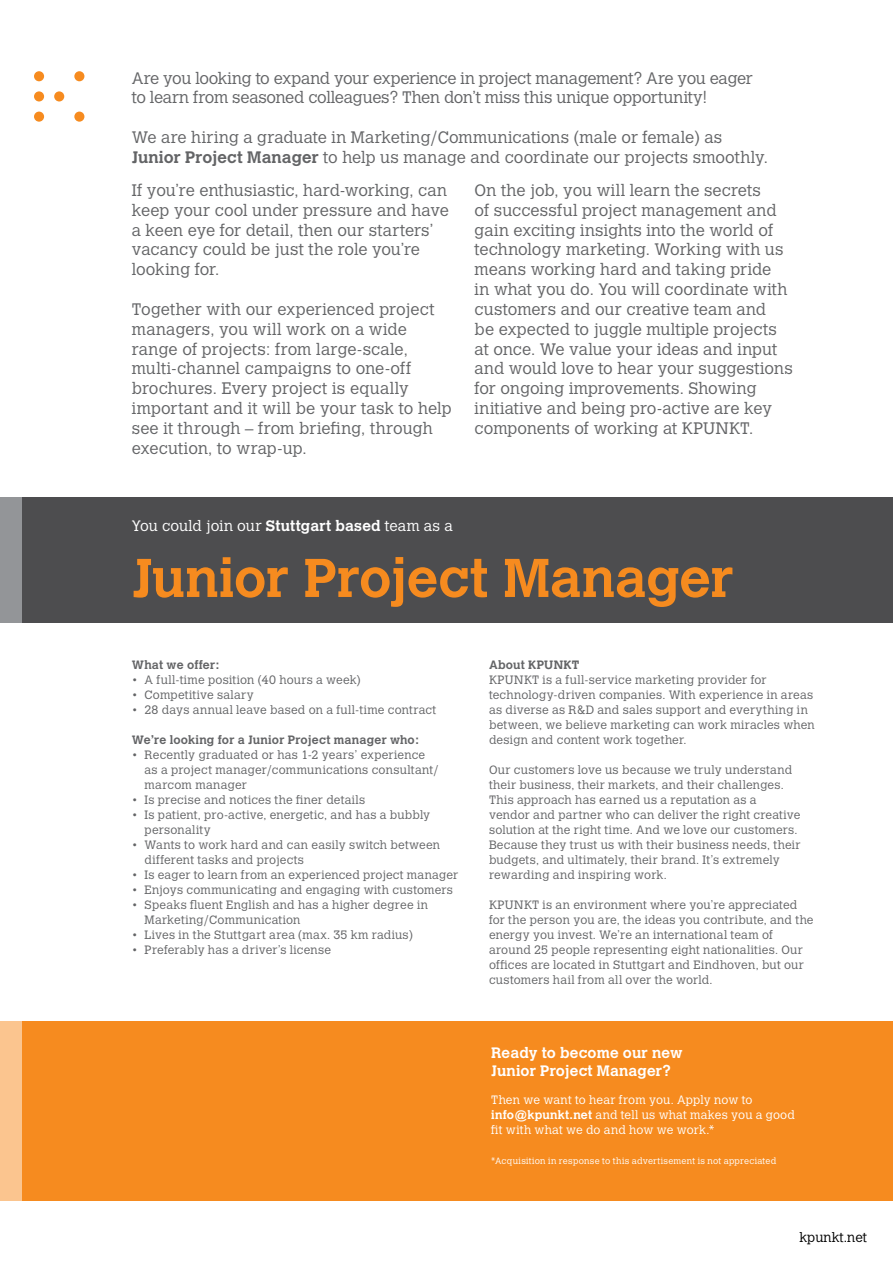
<style>
.page{position:relative;width:893px;height:1263px;background:#fff}
.page>*{position:absolute;margin:0;border:0;box-sizing:border-box;transform-origin:0 0}
.t1{font:700 54px "Calvert";letter-spacing:-.005em;color:#f68b1f}
.t2{font:300 16.5px/19.8px "Calvert";color:#636466}
.t3{font:700 15px/18px "Calvert";letter-spacing:.01em;color:#fff}
.t4{font:300 15px "Calvert";color:#fff}
.t5{font:300 13.5px "Calvert";color:#000}
.t6{font:300 12px/15px "Calvert";letter-spacing:.02em;color:#636466}
.t7{font:300 12px/15px "Calvert";letter-spacing:.005em;color:#fff}
.t8{font:700 12px "Calvert";letter-spacing:.015em;color:#636466}
.t9{font:300 9px "Calvert";letter-spacing:.025em;color:#fff}
.s1{font-weight:700}
</style>
<div class="page">
<div style="left:21px;top:1022px;width:872px;height:179px;background:#f68b1f"></div>
<div style="left:0;top:497px;width:893px;height:126px;background:#4d4d4f"></div>
<div style="left:0;top:497px;width:21px;height:126px;background:#939598"></div>
<div style="left:0;top:1022px;width:21px;height:179px;background:#fbc58f"></div>
<div style="left:34px;top:71px;width:10px;height:10px;background:#f68b1f;border-radius:50%"></div>
<div style="left:34px;top:91px;width:10px;height:10px;background:#f68b1f;border-radius:50%"></div>
<div style="left:34px;top:112px;width:10px;height:10px;background:#f68b1f;border-radius:50%"></div>
<div style="left:54px;top:91px;width:10px;height:10px;background:#f68b1f;border-radius:50%"></div>
<div style="left:74px;top:71px;width:10px;height:10px;background:#f68b1f;border-radius:50%"></div>
<div style="left:74px;top:112px;width:10px;height:10px;background:#f68b1f;border-radius:50%"></div>
<h2 class="t2" style="left:132px;top:68px;width:622px">Are you looking to expand your experience in project management? Are you eager to learn from seasoned colleagues? Then don’t miss this unique opportunity!</h2>
<h2 class="t2" style="left:132px;top:128px;width:637px">We are hiring a graduate in Marketing/Communications (male or female) as<br><span class="s1">Junior Project Manager</span> to help us manage and coordinate our projects smoothly.</h2>
<h2 class="t2" style="left:132px;top:181px;width:318px">If you’re enthusiastic, hard-working, can keep your cool under pressure and have a keen eye for detail, then our starters’ vacancy could be just the role you’re looking for.</h2>
<p class="t2" style="left:132px;top:299px;width:321px">Together with our experienced project managers, you will work on a wide range of projects: from large-scale, multi-channel campaigns to one-off brochures. Every project is equally important and it will be your task to help see it through – from briefing, through execution, to wrap-up.</p>
<p class="t2" style="left:475px;top:181px;width:320px">On the job, you will learn the secrets<br>of successful project management and gain exciting insights into the world of technology marketing. Working with us means working hard and taking pride<br>in what you do. You will coordinate with customers and our creative team and<br>be expected to juggle multiple projects at once. We value your ideas and input and would love to hear your suggestions for ongoing improvements. Showing initiative and being pro-active are key components of working at KPUNKT.</p>
<p class="t4" style="left:132px;top:517px;width:322px">You could join our <span class="s1">Stuttgart based</span> team as a</p>
<h1 class="t1" style="left:132px;top:544px;width:603px">Junior Project Manager</h1>
<p class="t8" style="left:132px;top:657px;width:89px">What we offer:</p>
<p class="t6" style="left:132px;top:673px;width:230px">• A full-time position (40 hours a week)</p>
<p class="t6" style="left:132px;top:688px;width:123px">• Competitive salary</p>
<p class="t6" style="left:132px;top:703px;width:306px">• 28 days annual leave based on a full-time contract</p>
<p class="t8" style="left:132px;top:732px;width:289px">We’re looking for a Junior Project manager who:</p>
<p class="t6" style="left:145px;top:748px;width:295px;text-indent:-13px">• Recently graduated or has 1-2 years’ experience as a project manager/communications consultant/ marcom manager</p>
<p class="t6" style="left:132px;top:793px;width:235px">• Is precise and notices the finer details</p>
<p class="t6" style="left:145px;top:808px;width:287px;text-indent:-13px">• Is patient, pro-active, energetic, and has a bubbly personality</p>
<p class="t6" style="left:145px;top:838px;width:297px;text-indent:-13px">• Wants to work hard and can easily switch between different tasks and projects</p>
<p class="t6" style="left:132px;top:868px;width:328px">• Is eager to learn from an experienced project manager</p>
<p class="t6" style="left:132px;top:883px;width:323px">• Enjoys communicating and engaging with customers</p>
<p class="t6" style="left:145px;top:898px;width:285px;text-indent:-13px">• Speaks fluent English and has a higher degree in<br>Marketing/Communication</p>
<p class="t6" style="left:132px;top:928px;width:283px">• Lives in the Stuttgart area (max. 35 km radius)</p>
<p class="t6" style="left:132px;top:943px;width:201px">• Preferably has a driver’s license</p>
<p class="t8" style="left:489px;top:657px;width:92px">About KPUNKT</p>
<p class="t6" style="left:489px;top:673px;width:327px">KPUNKT is a full-service marketing provider for technology-driven companies. With experience in areas as diverse as R&amp;D and sales support and everything in between, we believe marketing can work miracles when design and content work together.</p>
<p class="t6" style="left:489px;top:763px;width:313px">Our customers love us because we truly understand their business, their markets, and their challenges.<br>This approach has earned us a reputation as a<br>vendor and partner who can deliver the right creative solution at the right time. And we love our customers.<br>Because they trust us with their business needs, their budgets, and ultimately, their brand. It’s extremely rewarding and inspiring work.</p>
<p class="t6" style="left:489px;top:898px;width:326px">KPUNKT is an environment where you’re appreciated for the person you are, the ideas you contribute, and the energy you invest. We’re an international team of around 25 people representing eight nationalities. Our offices are located in Stuttgart and Eindhoven, but our customers hail from all over the world.</p>
<p class="t3" style="left:491px;top:1043px;width:193px">Ready to become our new<br>Junior Project Manager?</p>
<p class="t7" style="left:491px;top:1093px;width:305px">Then we want to hear from you. Apply now to <span class="s1">info@kpunkt.net</span> and tell us what makes you a good fit with what we do and how we work.*</p>
<p class="t9" style="left:491px;top:1156px;width:287px">*Acquisition in response to this advertisement is not appreciated</p>
<p class="t5" style="left:799px;top:1229px;width:69px">kpunkt.net</p>
</div>
